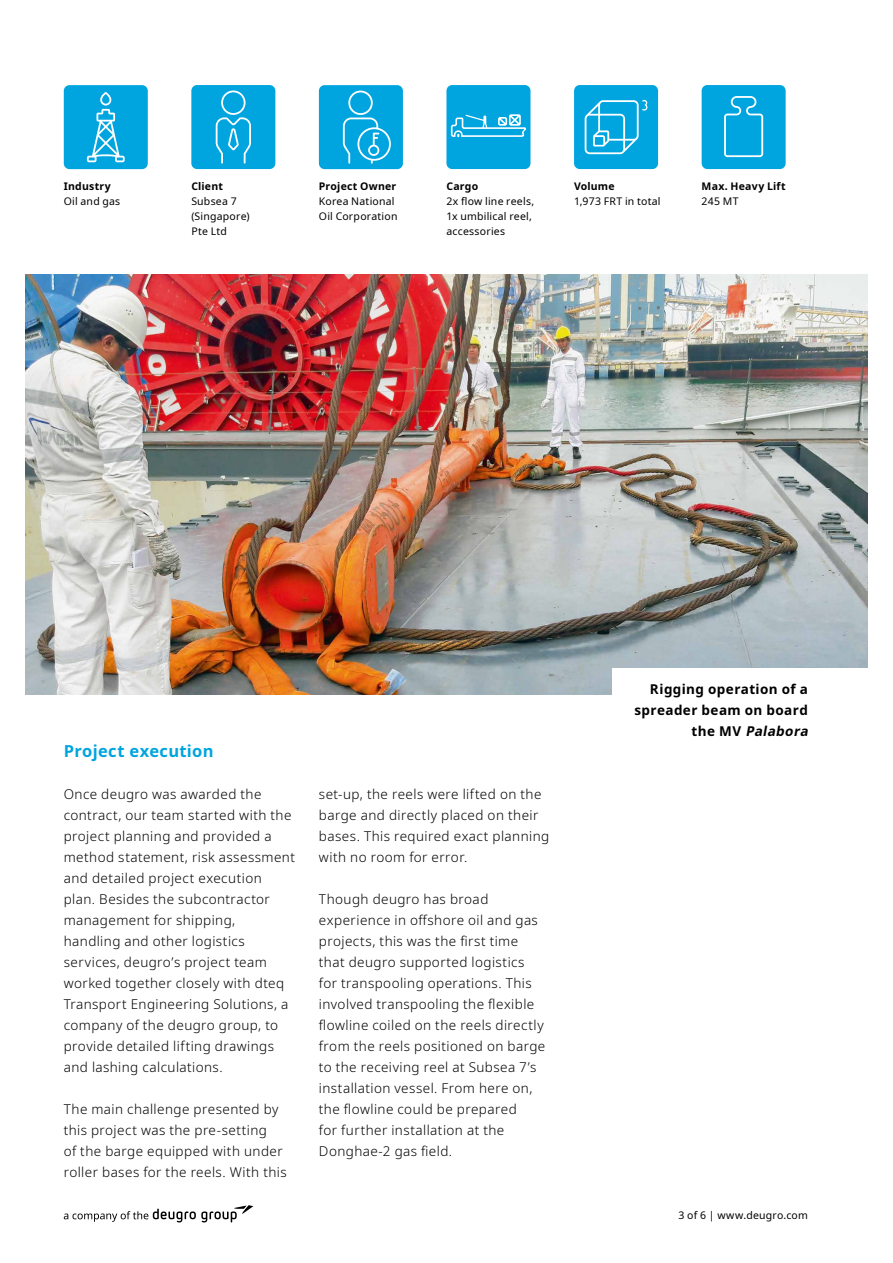
<style>
.page{position:relative;width:893px;height:1263px;background:#fff}
.page>*{position:absolute;margin:0;border:0;box-sizing:border-box;transform-origin:0 0}
.t1{font:700 16.5px "Noto Sans";letter-spacing:.02em;color:#00a5df}
.t2{font:300 13.5px/21px "Noto Sans";letter-spacing:.03em;color:#000}
.t3{font:700 13.5px/21px "Noto Sans";letter-spacing:.03em;color:#000;text-align:right}
.t4{font:10.5px/15px "Noto Sans";letter-spacing:.02em;color:#000}
.t5{font:700 10.5px "Noto Sans";letter-spacing:.02em;color:#000}
.s1{font-style:italic}
</style>
<div class="page">
<svg style="left:64px;top:1205px;width:189px;height:17px"></svg>
<div style="left:64px;top:85px;width:84px;height:84px;background:#00a5df;border-radius:6px"></div>
<svg style="left:87px;top:92px;width:38px;height:70px"></svg>
<div style="left:702px;top:85px;width:84px;height:84px;background:#00a5df;border-radius:6px"></div>
<svg style="left:724px;top:96px;width:39px;height:61px"></svg>
<div style="left:446px;top:85px;width:84px;height:84px;background:#00a5df;border-radius:6px"></div>
<svg style="left:451px;top:114px;width:75px;height:23px"></svg>
<div style="left:574px;top:85px;width:84px;height:84px;background:#00a5df;border-radius:6px"></div>
<svg style="left:585px;top:100px;width:62px;height:54px"></svg>
<img style="left:26px;top:274px;width:841px;height:420px">
<div style="left:613px;top:668px;width:280px;height:47px;background:#fff"></div>
<div style="left:191px;top:85px;width:84px;height:84px;background:#00a5df;border-radius:6px"></div>
<svg style="left:216px;top:90px;width:35px;height:74px"></svg>
<div style="left:319px;top:85px;width:84px;height:84px;background:#00a5df;border-radius:6px"></div>
<svg style="left:343px;top:91px;width:48px;height:73px"></svg>
<p class="t5" style="left:64px;top:179px;width:49px">Industry</p>
<p class="t4" style="left:64px;top:194px;width:58px">Oil and gas</p>
<p class="t5" style="left:191px;top:179px;width:33px">Client</p>
<p class="t4" style="left:191px;top:194px;width:60px">Subsea 7 (Singapore)<br>Pte Ltd</p>
<p class="t5" style="left:319px;top:179px;width:79px">Project Owner</p>
<p class="t4" style="left:319px;top:194px;width:80px">Korea National<br>Oil Corporation</p>
<p class="t5" style="left:446px;top:178px;width:33px">Cargo</p>
<p class="t4" style="left:446px;top:194px;width:89px">2x flow line reels,<br>1x umbilical reel, accessories</p>
<p class="t5" style="left:574px;top:178px;width:42px">Volume</p>
<p class="t4" style="left:574px;top:194px;width:88px">1,973 FRT in total</p>
<p class="t5" style="left:702px;top:178px;width:86px">Max. Heavy Lift</p>
<p class="t4" style="left:702px;top:194px;width:38px">245 MT</p>
<p class="t1" style="left:64px;top:739px;width:151px">Project execution</p>
<p class="t2" style="left:64px;top:784px;width:233px">Once deugro was awarded the contract, our team started with the project planning and provided a method statement, risk assessment and detailed project execution plan. Besides the subcontractor management for shipping, handling and other logistics services, deugro’s project team worked together closely with dteq<br>Transport Engineering Solutions, a company of the deugro group, to provide detailed lifting drawings and lashing calculations.</p>
<p class="t2" style="left:64px;top:1099px;width:224px">The main challenge presented by this project was the pre-setting<br>of the barge equipped with under roller bases for the reels. With this</p>
<p class="t2" style="left:319px;top:784px;width:232px">set-up, the reels were lifted on the barge and directly placed on their bases. This required exact planning with no room for error.</p>
<p class="t2" style="left:319px;top:889px;width:228px">Though deugro has broad experience in offshore oil and gas projects, this was the first time that deugro supported logistics for transpooling operations. This involved transpooling the flexible flowline coiled on the reels directly from the reels positioned on barge to the receiving reel at Subsea 7’s installation vessel. From here on, the flowline could be prepared<br>for further installation at the<br>Donghae-2 gas field.</p>
<p class="t3" style="left:634px;top:679px;width:179px">Rigging operation of a spreader beam on board t h e M V <span class="s1">Palabora</span></p>
<p class="t4" style="left:678px;top:1208px;width:131px">3 of 6 | www.deugro.com</p>
</div>
